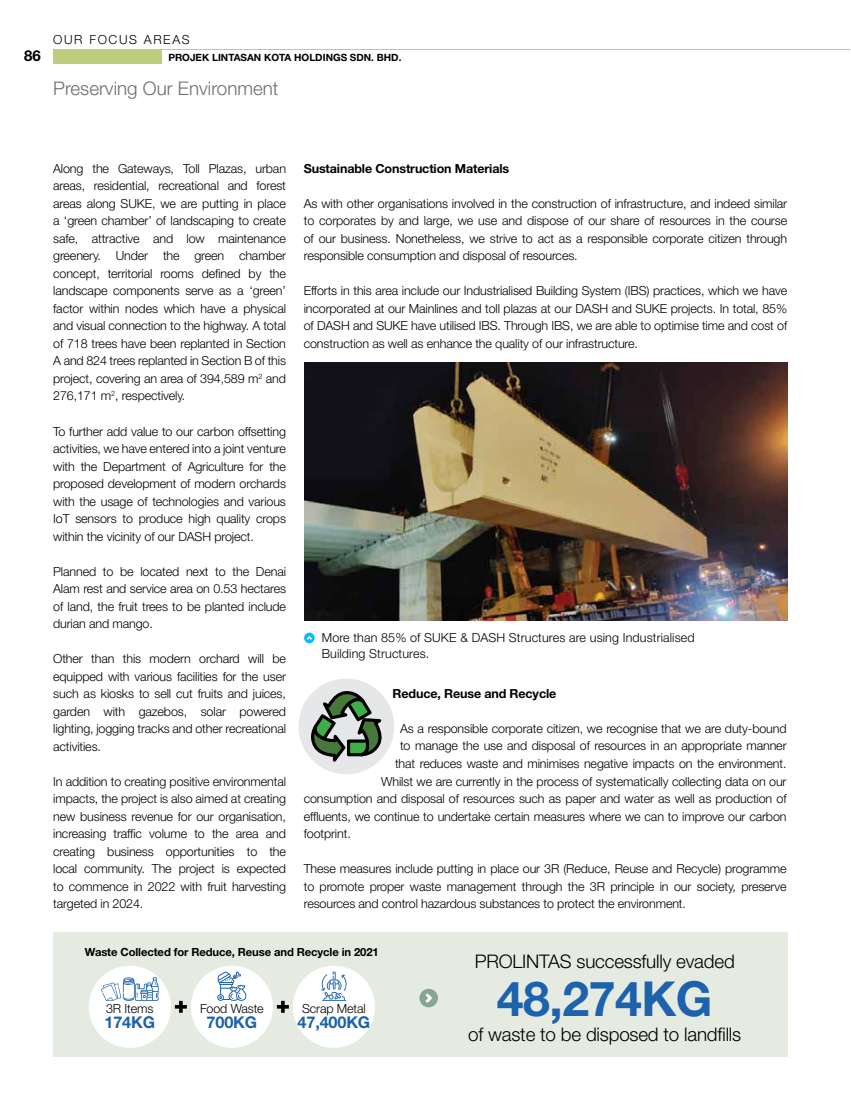
<style>
.page{position:relative;width:851px;height:1099px;background:#fff}
.page>*{position:absolute;margin:0;border:0;box-sizing:border-box;transform-origin:0 0}
.t1{font:700 48.25px "Helvetica Neue LT Std";letter-spacing:-.01em;color:#1c62ac}
.t2{font:300 18.75px "Helvetica Neue LT Std";letter-spacing:-.01em;color:#000}
.t3{font:300 18.75px "Helvetica Neue LT Std";color:#6d6e71}
.t4{font:700 16.25px "Helvetica Neue LT Std";letter-spacing:-.01em;color:#1c62ac}
.t5{font:700 15px "Helvetica Neue LT Std";color:#000}
.t6{font:300 12.5px/17.5px "Helvetica Neue LT Std";letter-spacing:-.01em;color:#000;text-align:justify}
.t7{font:300 12.5px/16.2px "Helvetica Neue LT Std";letter-spacing:.01em;color:#000}
.t8{font:700 12.5px "Helvetica Neue LT Std";letter-spacing:-.01em;color:#000}
.t9{font:300 12.5px "Helvetica Neue LT Std";letter-spacing:.13em;color:#000}
.t10{font:700 11.25px "Helvetica Neue LT Std";letter-spacing:-.01em;color:#000}
.t11{font:700 10px "Helvetica Neue LT Std";color:#000}
</style>
<div class="page">
<svg style="left:304px;top:632px;width:10px;height:11px"></svg>
<svg style="left:306px;top:635px;width:6px;height:4px"></svg>
<img style="left:304px;top:362px;width:483px;height:259px">
<div style="left:298px;top:678px;width:96px;height:96px;background:#e6e7e8;border-radius:50%"></div>
<svg style="left:307px;top:691px;width:76px;height:70px"></svg>
<div style="left:53px;top:932px;width:734px;height:124px;background:#e5ebe1"></div>
<div style="left:89px;top:965px;width:82px;height:82px;background:#fff;border-radius:50%"></div>
<div style="left:191px;top:965px;width:82px;height:82px;background:#fff;border-radius:50%"></div>
<div style="left:293px;top:965px;width:82px;height:82px;background:#fff;border-radius:50%"></div>
<svg style="left:175px;top:1000px;width:12px;height:12px"></svg>
<svg style="left:277px;top:1000px;width:12px;height:12px"></svg>
<svg style="left:101px;top:977px;width:58px;height:23px"></svg>
<svg style="left:217px;top:971px;width:30px;height:29px"></svg>
<svg style="left:321px;top:971px;width:26px;height:29px"></svg>
<div style="left:419px;top:988px;width:19px;height:19px;background:#86a692;border-radius:50%"></div>
<svg style="left:425px;top:993px;width:7px;height:9px"></svg>
<hr style="left:53px;top:49px;width:797px;height:1px;background:#bece7c">
<div style="left:53px;top:49px;width:109px;height:15px;background:#bece7c"></div>
<p class="t5" style="left:24px;top:46px;width:18px">86</p>
<p class="t9" style="left:53px;top:32px;width:138px">OUR FOCUS AREAS</p>
<p class="t11" style="left:168px;top:51px;width:235px">PROJEK LINTASAN KOTA HOLDINGS SDN. BHD.</p>
<h2 class="t3" style="left:53px;top:77px;width:227px">Preserving Our Environment</h2>
<p class="t6" style="left:53px;top:159px;width:234px">Along the Gateways, Toll Plazas, urban areas, residential, recreational and forest areas along SUKE, we are putting in place a ‘green chamber’ of landscaping to create safe, attractive and low maintenance greenery. Under the green chamber concept, territorial rooms defined by the landscape components serve as a ‘green’ factor within nodes which have a physical and visual connection to the highway. A total of 718 trees have been replanted in Section A and 824 trees replanted in Section B of this project, covering an area of 394,589 m<sup>2</sup> and 276,171 m<sup>2</sup>, respectively.</p>
<p class="t6" style="left:53px;top:422px;width:234px">To further add value to our carbon offsetting activities, we have entered into a joint venture with the Department of Agriculture for the proposed development of modern orchards with the usage of technologies and various IoT sensors to produce high quality crops within the vicinity of our DASH project.</p>
<p class="t6" style="left:53px;top:562px;width:234px">Planned to be located next to the Denai Alam rest and service area on 0.53 hectares of land, the fruit trees to be planted include durian and mango.</p>
<p class="t6" style="left:53px;top:649px;width:234px">Other than this modern orchard will be equipped with various facilities for the user such as kiosks to sell cut fruits and juices, garden with gazebos, solar powered lighting, jogging tracks and other recreational activities.</p>
<p class="t6" style="left:53px;top:772px;width:234px">In addition to creating positive environmental impacts, the project is also aimed at creating new business revenue for our organisation, increasing traffic volume to the area and creating business opportunities to the local community. The project is expected to commence in 2022 with fruit harvesting targeted in 2024.</p>
<p class="t8" style="left:304px;top:161px;width:207px">Sustainable Construction Materials</p>
<p class="t6" style="left:304px;top:194px;width:485px">As with other organisations involved in the construction of infrastructure, and indeed similar to corporates by and large, we use and dispose of our share of resources in the course of our business. Nonetheless, we strive to act as a responsible corporate citizen through responsible consumption and disposal of resources.</p>
<p class="t6" style="left:304px;top:282px;width:485px">Efforts in this area include our Industrialised Building System (IBS) practices, which we have incorporated at our Mainlines and toll plazas at our DASH and SUKE projects. In total, 85% of DASH and SUKE have utilised IBS. Through IBS, we are able to optimise time and cost of construction as well as enhance the quality of our infrastructure.</p>
<p class="t7" style="left:322px;top:628px;width:374px">More than 85% of SUKE &amp; DASH Structures are using Industrialised<br>Building Structures.</p>
<p class="t8" style="left:392px;top:685px;width:165px">Reduce, Reuse and Recycle</p>
<p class="t6" style="left:400px;top:719px;width:388px">As a responsible corporate citizen, we recognise that we are duty-bound</p>
<p class="t6" style="left:400px;top:737px;width:388px">to manage the use and disposal of resources in an appropriate manner</p>
<p class="t6" style="left:395px;top:754px;width:393px">that reduces waste and minimises negative impacts on the environment.</p>
<p class="t6" style="left:381px;top:772px;width:406px">Whilst we are currently in the process of systematically collecting data on our</p>
<p class="t6" style="left:304px;top:789px;width:484px">consumption and disposal of resources such as paper and water as well as production of</p>
<p class="t6" style="left:304px;top:807px;width:484px">effluents, we continue to undertake certain measures where we can to improve our carbon</p>
<p class="t6" style="left:304px;top:824px;width:49px">footprint.</p>
<p class="t6" style="left:304px;top:859px;width:484px">These measures include putting in place our 3R (Reduce, Reuse and Recycle) programme to promote proper waste management through the 3R principle in our society, preserve resources and control hazardous substances to protect the environment.</p>
<p class="t10" style="left:85px;top:945px;width:295px">Waste Collected for Reduce, Reuse and Recycle in 2021</p>
<p class="t6" style="left:106px;top:999px;width:49px">3R Items</p>
<h3 class="t4" style="left:104px;top:1012px;width:52px">174KG</h3>
<p class="t6" style="left:200px;top:999px;width:65px">Food Waste</p>
<h3 class="t4" style="left:206px;top:1012px;width:52px">700KG</h3>
<p class="t6" style="left:302px;top:999px;width:65px">Scrap Metal</p>
<h3 class="t4" style="left:297px;top:1012px;width:74px">47,400KG</h3>
<h2 class="t2" style="left:474px;top:949px;width:261px">PROLINTAS successfully evaded</h2>
<h1 class="t1" style="left:497px;top:969px;width:217px">48,274KG</h1>
<h2 class="t2" style="left:468px;top:1023px;width:274px">of waste to be disposed to landfills</h2>
</div>
